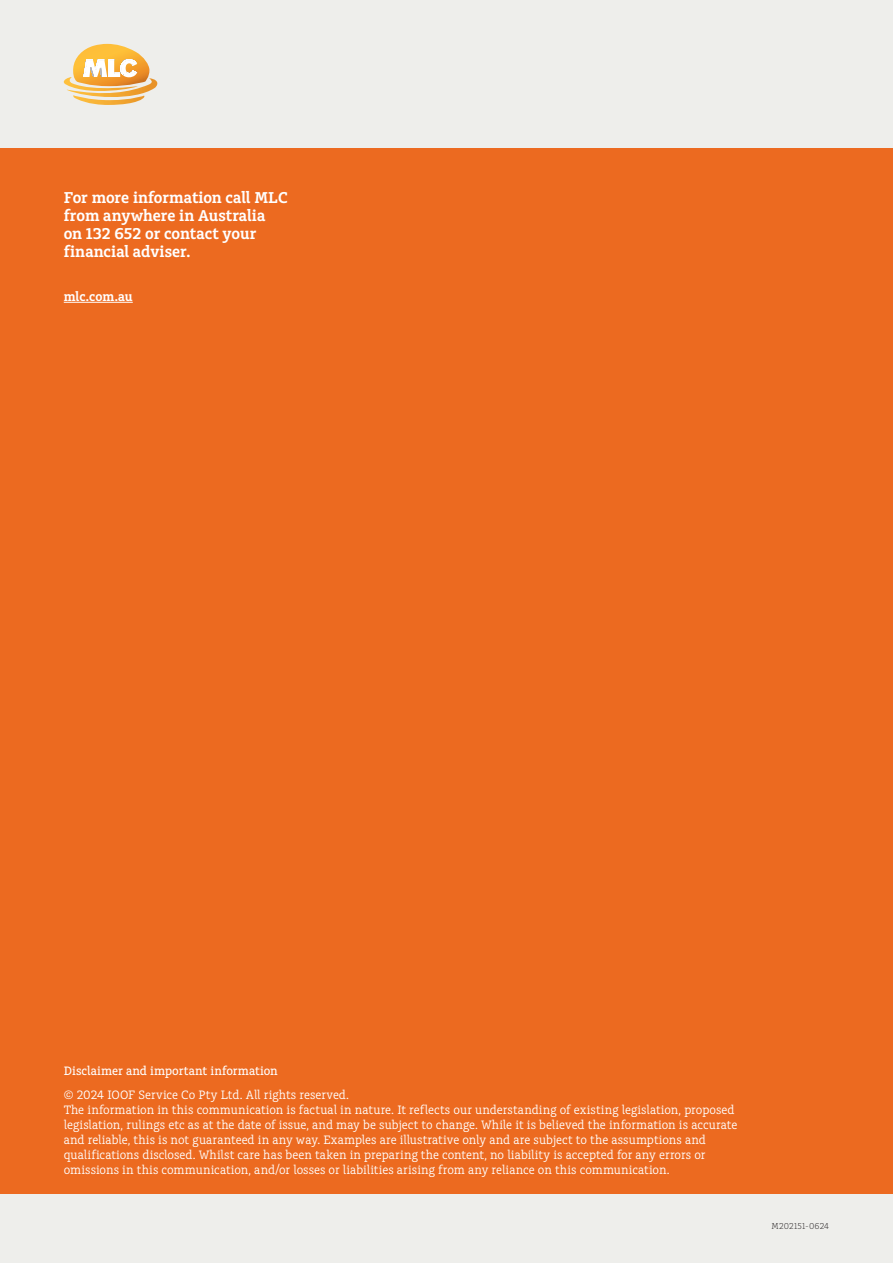
<style>
.page{position:relative;width:893px;height:1263px;background:#fff}
.page>*{position:absolute;margin:0;border:0;box-sizing:border-box;transform-origin:0 0}
.t1{font:600 16.5px/18px "Charlie Std";color:#fff}
.t2{font:600 13.5px "Charlie Std";letter-spacing:.005em;color:#fff}
.t3{font:12.75px/15px "Charlie Std";letter-spacing:.005em;color:#fff}
.t4{font:500 12.75px "Charlie Std";letter-spacing:.005em;color:#fff}
.t5{font:300 9px "Charlie Std";letter-spacing:.01em;color:#231f20}
</style>
<div class="page">
<div style="left:0;top:0;width:893px;height:149px;background:#eeeeeb"></div>
<svg style="left:64px;top:44px;width:93px;height:61px"></svg>
<div style="left:0;top:149px;width:893px;height:1114px;background:#ec6a20"></div>
<hr style="left:64px;top:302px;width:69px;height:1px;background:#fff">
<div style="left:0;top:1195px;width:893px;height:68px;background:#eeeeeb"></div>
<p class="t1" style="left:64px;top:189px;width:225px">For more information call MLC from anywhere in Australia on 132 652 or contact your financial adviser.</p>
<p class="t2" style="left:64px;top:289px;width:70px">mlc.com.au</p>
<p class="t4" style="left:64px;top:1064px;width:216px">Disclaimer and important information</p>
<p class="t3" style="left:64px;top:1087px;width:675px">© 2024 IOOF Service Co Pty Ltd. All rights reserved.<br>The information in this communication is factual in nature. It reflects our understanding of existing legislation, proposed legislation, rulings etc as at the date of issue, and may be subject to change. While it is believed the information is accurate and reliable, this is not guaranteed in any way. Examples are illustrative only and are subject to the assumptions and qualifications disclosed. Whilst care has been taken in preparing the content, no liability is accepted for any errors or omissions in this communication, and/or losses or liabilities arising from any reliance on this communication.</p>
<p class="t5" style="left:772px;top:1221px;width:59px">M202151-0624</p>
</div>
